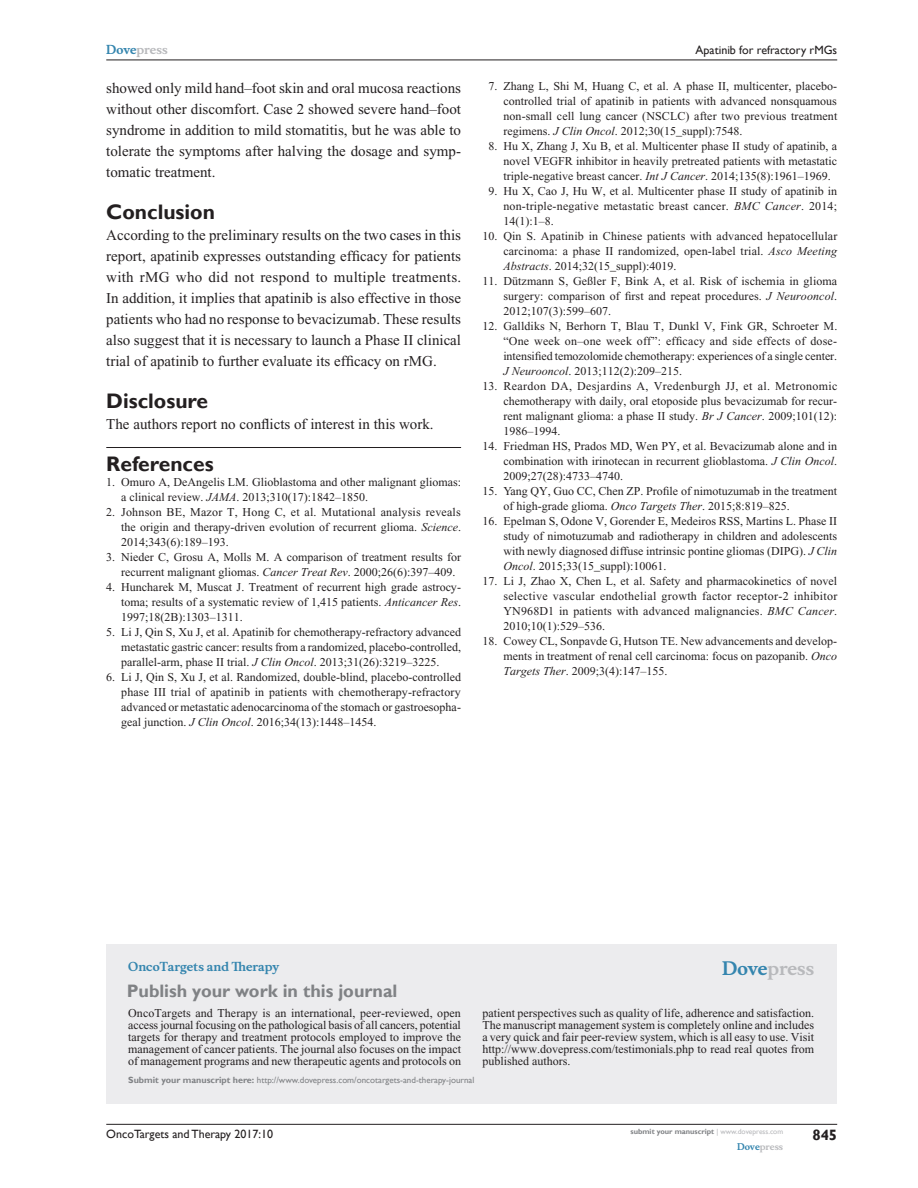
<style>
.page{position:relative;width:918px;height:1188px;background:#fff}
.page>*{position:absolute;margin:0;border:0;box-sizing:border-box;transform-origin:0 0}
.RefH{font:700 21px "Gill Sans";color:#231f20}
.PromBx-H1{font:700 18px "Gill Sans";color:#808285}
.PromBx-Brand{font:700 18px "Musee";color:#b8b9bc}
.TxF{font:15px/21px "Times New Roman";color:#231f20;text-align:justify}
.Tx{font:15px/21px "Times New Roman";color:#231f20;text-align:justify}
.t1{font:700 15px "Gill Sans";color:#231f20}
.RefNL2{font:12px/15px "Times New Roman";color:#231f20;text-align:justify}
.RefNL1{font:12px/15px "Times New Roman";color:#231f20;text-align:justify}
.PromBx-Tx{font:12px/12px "Times New Roman";color:#231f20;text-align:justify}
.t2{font:12px "Gill Sans";color:#231f20}
.PromBx-JrnlName{font:700 12px "Musee";color:#3485ae}
.t3{font:700 12px "Musee";color:#b8b9bc}
.PromBx-SubmitMssWebA{font:9px "Gill Sans";color:#808285}
.t4{font:700 9px "Musee";color:#b8b9bc}
.t5{font:700 7.5px "Gill Sans";color:#808285}
.s1{color:#3485ae}
.s2{font-style:italic}
.s3{font-weight:700}
.s4{font-weight:400;color:#b8b9bc}
</style>
<div class="page">
<div style="left:106px;top:944px;width:731px;height:159px;background:#ececee"></div>
<hr style="left:106px;top:1124px;width:731px;height:1px;background:#231f20">
<hr style="left:106px;top:60px;width:731px;height:1px;background:#231f20">
<hr style="left:106px;top:447px;width:355px;height:1px;background:#231f20">
<p class="t3" style="left:106px;top:43px;width:63px"><span class="s1">Dove</span>press</p>
<p class="Tx" style="left:106px;top:77px;width:356px">showed only mild hand–foot skin and oral mucosa reactions without other discomfort. Case 2 showed severe hand–foot syndrome in addition to mild stomatitis, but he was able to tolerate the symptoms after halving the dosage and symp&shy;tomatic treatment.</p>
<h1 class="RefH" style="left:106px;top:199px;width:110px">Conclusion</h1>
<p class="TxF" style="left:106px;top:224px;width:356px">According to the preliminary results on the two cases in this report, apatinib expresses outstanding efficacy for patients with rMG who did not respond to multiple treatments.<br>In addition, it implies that apatinib is also effective in those patients who had no response to bevacizumab. These results also suggest that it is necessary to launch a Phase II clinical trial of apatinib to further evaluate its efficacy on rMG.</p>
<h1 class="RefH" style="left:106px;top:388px;width:103px">Disclosure</h1>
<p class="TxF" style="left:106px;top:413px;width:329px">The authors report no conflicts of interest in this work.</p>
<p class="RefH" style="left:106px;top:451px;width:109px">References</p>
<p class="RefNL1" style="left:121px;top:474px;width:341px;text-indent:-15px">1. Omuro A, DeAngelis LM. Glioblastoma and other malignant gliomas: a clinical review. <span class="s2">JAMA</span>. 2013;310(17):1842–1850.</p>
<p class="RefNL1" style="left:121px;top:504px;width:341px;text-indent:-15px">2. Johnson BE, Mazor T, Hong C, et al. Mutational analysis reveals the origin and therapy-driven evolution of recurrent glioma. <span class="s2">Science</span>.<br>2014;343(6):189–193.</p>
<p class="RefNL1" style="left:121px;top:549px;width:341px;text-indent:-15px">3. Nieder C, Grosu A, Molls M. A comparison of treatment results for recurrent malignant gliomas. <span class="s2">Cancer Treat Rev</span>. 2000;26(6):397–409.</p>
<p class="RefNL1" style="left:121px;top:579px;width:341px;text-indent:-15px">4. Huncharek M, Muscat J. Treatment of recurrent high grade astrocy&shy;toma; results of a systematic review of 1,415 patients. <span class="s2">Anticancer Res</span>.<br>1997;18(2B):1303–1311.</p>
<p class="RefNL1" style="left:121px;top:624px;width:341px;text-indent:-15px">5. Li J, Qin S, Xu J, et al. Apatinib for chemotherapy-refractory advanced metastatic gastric cancer: results from a randomized, placebo-controlled, parallel-arm, phase II trial. <span class="s2">J Clin Oncol</span>. 2013;31(26):3219–3225.</p>
<p class="RefNL1" style="left:121px;top:669px;width:341px;text-indent:-15px">6. Li J, Qin S, Xu J, et al. Randomized, double-blind, placebo-controlled phase III trial of apatinib in patients with chemotherapy-refractory advanced or metastatic adenocarcinoma of the stomach or gastroesopha&shy;geal junction. <span class="s2">J Clin Oncol</span>. 2016;34(13):1448–1454.</p>
<p class="t2" style="left:696px;top:43px;width:143px">Apatinib for refractory rMGs</p>
<p class="RefNL2" style="left:503px;top:79px;width:335px;text-indent:-15px">7. Zhang L, Shi M, Huang C, et al. A phase II, multicenter, placebo&shy;controlled trial of apatinib in patients with advanced nonsquamous non-small cell lung cancer (NSCLC) after two previous treatment regimens. <span class="s2">J Clin Oncol</span>. 2012;30(15_suppl):7548.</p>
<p class="RefNL2" style="left:503px;top:139px;width:335px;text-indent:-15px">8. Hu X, Zhang J, Xu B, et al. Multicenter phase II study of apatinib, a novel VEGFR inhibitor in heavily pretreated patients with metastatic triple-negative breast cancer. <span class="s2">Int J Cancer</span>. 2014;135(8):1961–1969.</p>
<p class="RefNL2" style="left:503px;top:184px;width:335px;text-indent:-15px">9. Hu X, Cao J, Hu W, et al. Multicenter phase II study of apatinib in non-triple-negative metastatic breast cancer. <span class="s2">BMC Cancer</span>. 2014; 14(1):1–8.</p>
<p class="RefNL2" style="left:503px;top:229px;width:335px;text-indent:-21px">10. Qin S. Apatinib in Chinese patients with advanced hepatocellular carcinoma: a phase II randomized, open-label trial. <span class="s2">Asco Meeting Abstracts</span>. 2014;32(15_suppl):4019.</p>
<p class="RefNL2" style="left:503px;top:274px;width:335px;text-indent:-21px">11. Dützmann S, Geßler F, Bink A, et al. Risk of ischemia in glioma surgery: comparison of first and repeat procedures. <span class="s2">J Neurooncol</span>.<br>2012;107(3):599–607.</p>
<p class="RefNL2" style="left:503px;top:319px;width:335px;text-indent:-21px">12. Galldiks N, Berhorn T, Blau T, Dunkl V, Fink GR, Schroeter M. “One week on–one week off”: efficacy and side effects of dose&shy;intensified temozolomide chemotherapy: experiences of a single center.<br><span class="s2">J Neurooncol</span>. 2013;112(2):209–215.</p>
<p class="RefNL2" style="left:503px;top:379px;width:336px;text-indent:-21px">13. Reardon DA, Desjardins A, Vredenburgh JJ, et al. Metronomic chemotherapy with daily, oral etoposide plus bevacizumab for recur&shy;rent malignant glioma: a phase II study. <span class="s2">Br J Cancer</span>. 2009;101(12):<br>1986–1994.</p>
<p class="RefNL2" style="left:503px;top:439px;width:335px;text-indent:-21px">14. Friedman HS, Prados MD, Wen PY, et al. Bevacizumab alone and in combination with irinotecan in recurrent glioblastoma. <span class="s2">J Clin Oncol</span>.<br>2009;27(28):4733–4740.</p>
<p class="RefNL2" style="left:503px;top:484px;width:335px;text-indent:-21px">15. Yang QY, Guo CC, Chen ZP. Profile of nimotuzumab in the treatment of high-grade glioma. <span class="s2">Onco Targets Ther</span>. 2015;8:819–825.</p>
<p class="RefNL2" style="left:503px;top:514px;width:335px;text-indent:-21px">16. Epelman S, Odone V, Gorender E, Medeiros RSS, Martins L. Phase II study of nimotuzumab and radiotherapy in children and adolescents with newly diagnosed diffuse intrinsic pontine gliomas (DIPG). <span class="s2">J Clin Oncol</span>. 2015;33(15_suppl):10061.</p>
<p class="RefNL2" style="left:503px;top:574px;width:336px;text-indent:-21px">17. Li J, Zhao X, Chen L, et al. Safety and pharmacokinetics of novel selective vascular endothelial growth factor receptor-2 inhibitor YN968D1 in patients with advanced malignancies. <span class="s2">BMC Cancer</span>.<br>2010;10(1):529–536.</p>
<p class="RefNL2" style="left:503px;top:634px;width:335px;text-indent:-21px">18. Cowey CL, Sonpavde G, Hutson TE. New advancements and develop&shy;ments in treatment of renal cell carcinoma: focus on pazopanib. <span class="s2">Onco Targets Ther</span>. 2009;3(4):147–155.</p>
<p class="PromBx-JrnlName" style="left:128px;top:959px;width:152px">OncoTargets and Therapy</p>
<p class="PromBx-H1" style="left:127px;top:980px;width:272px">Publish your work in this journal</p>
<p class="PromBx-Brand" style="left:722px;top:958px;width:94px"><span class="s1">Dove</span>press</p>
<p class="PromBx-Tx" style="left:128px;top:1007px;width:334px">OncoTargets and Therapy is an international, peer-reviewed, open access journal focusing on the pathological basis of all cancers, potential targets for therapy and treatment protocols employed to improve the management of cancer patients. The journal also focuses on the impact of management programs and new therapeutic agents and protocols on</p>
<p class="PromBx-Tx" style="left:482px;top:1007px;width:333px">patient perspectives such as quality of life, adherence and satisfaction.<br>The manuscript management system is completely online and includes a very quick and fair peer-review system, which is all easy to use. Visit http://www.dovepress.com/testimonials.php to read real quotes from published authors.</p>
<p class="PromBx-SubmitMssWebA" style="left:128px;top:1075px;width:348px"><span class="s3">Submit your manuscript here:</span> http://www.dovepress.com/oncotargets-and-therapy-journal</p>
<p class="t2" style="left:106px;top:1127px;width:168px">OncoTargets and Therapy 2017:10</p>
<p class="t5" style="left:631px;top:1127px;width:154px">submit your manuscript <span class="s4">| www.dovepress.com</span></p>
<p class="t4" style="left:737px;top:1141px;width:48px"><span class="s1">Dove</span>press</p>
<p class="t1" style="left:812px;top:1126px;width:26px">845</p>
</div>
